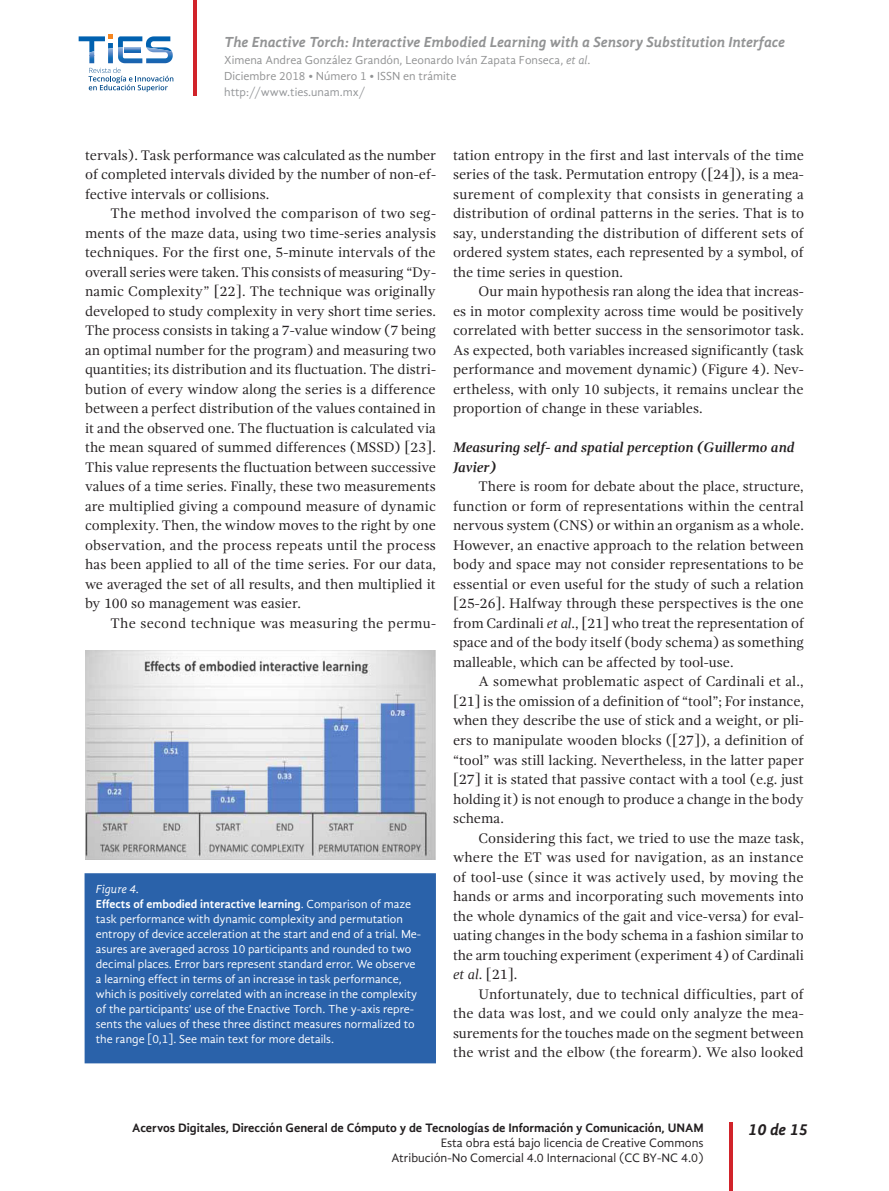
<style>
.page{position:relative;width:889px;height:1191px;background:#fff}
.page>*{position:absolute;margin:0;border:0;box-sizing:border-box;transform-origin:0 0}
.t1{font:italic 700 16.5px "Gandhi Sans";color:#231f20}
.t2{font:italic 700 15px "Gandhi Sans";color:#929394}
.t3{font:14.25px/19.5px "Gandhi Serif";color:#231f20;text-align:justify}
.t4{font:italic 700 14.25px/19.5px "Gandhi Serif";color:#231f20}
.t5{font:12.6px/15px "Gandhi Sans";color:#231f20;text-align:right}
.t6{font:700 12.6px "Gandhi Sans";color:#231f20}
.t7{font:12px/15px "Gandhi Sans";color:#fff}
.t8{font:12px/16px "Gandhi Sans";color:#929394}
.t9{font:12px "Gandhi Sans";color:#939598}
.t10{font:italic 12px "Gandhi Sans";color:#fff}
.s1{font-style:italic}
.s2{font-weight:700}
</style>
<div class="page">
<hr style="left:193px;top:0;width:3px;height:95px;background:#d1232a">
<hr style="left:729px;top:1121px;width:3px;height:70px;background:#d1232a">
<svg style="left:79px;top:34px;width:94px;height:58px"></svg>
<img style="left:85px;top:650px;width:351px;height:209px">
<div style="left:85px;top:873px;width:351px;height:190px;background:#2a62aa"></div>
<p class="t2" style="left:224px;top:33px;width:562px">The Enactive Torch: Interactive Embodied Learning with a Sensory Substitution Interface</p>
<p class="t8" style="left:224px;top:52px;width:368px">Ximena Andrea González Grandón, Leonardo Iván Zapata Fonseca, <span class="s1">et al</span>.<br>Diciembre 2018 • Número 1 • ISSN en trámite</p>
<p class="t9" style="left:224px;top:85px;width:143px">http://www.ties.unam.mx/</p>
<p class="t3" style="left:85px;top:145px;width:352px">tervals). Task performance was calculated as the number of completed intervals divided by the number of non-ef&shy;fective intervals or collisions.</p>
<p class="t3" style="left:85px;top:204px;width:352px;text-indent:26px">The method involved the comparison of two seg&shy;ments of the maze data, using two time-series analysis techniques. For the first one, 5-minute intervals of the overall series were taken. This consists of measuring “Dy&shy;namic Complexity” [22]. The technique was originally developed to study complexity in very short time series.<br>The process consists in taking a 7-value window (7 being an optimal number for the program) and measuring two quantities; its distribution and its fluctuation. The distri&shy;bution of every window along the series is a difference between a perfect distribution of the values contained in it and the observed one. The fluctuation is calculated via the mean squared of summed differences (MSSD) [23].<br>This value represents the fluctuation between successive values of a time series. Finally, these two measurements are multiplied giving a compound measure of dynamic complexity. Then, the window moves to the right by one observation, and the process repeats until the process has been applied to all of the time series. For our data, we averaged the set of all results, and then multiplied it by 100 so management was easier.</p>
<p class="t3" style="left:111px;top:613px;width:327px">The second technique was measuring the permu-</p>
<p class="t10" style="left:96px;top:881px;width:45px">Figure 4.</p>
<p class="t7" style="left:96px;top:896px;width:327px"><span class="s2">Effects of embodied interactive learning</span>. Comparison of maze task performance with dynamic complexity and permutation entropy of device acceleration at the start and end of a trial. Me&shy;asures are averaged across 10 participants and rounded to two decimal places. Error bars represent standard error. We observe a learning effect in terms of an increase in task performance, which is positively correlated with an increase in the complexity of the participants’ use of the Enactive Torch. The y-axis repre&shy;sents the values of these three distinct measures normalized to the range [0,1]. See main text for more details.</p>
<p class="t3" style="left:453px;top:145px;width:353px">tation entropy in the first and last intervals of the time series of the task. Permutation entropy ([24]), is a mea&shy;surement of complexity that consists in generating a distribution of ordinal patterns in the series. That is to say, understanding the distribution of different sets of ordered system states, each represented by a symbol, of the time series in question.</p>
<p class="t3" style="left:453px;top:282px;width:352px;text-indent:26px">Our main hypothesis ran along the idea that increas&shy;es in motor complexity across time would be positively correlated with better success in the sensorimotor task.<br>As expected, both variables increased significantly (task performance and movement dynamic) (Figure 4). Nev&shy;ertheless, with only 10 subjects, it remains unclear the proportion of change in these variables.</p>
<p class="t4" style="left:453px;top:438px;width:343px">Measuring self- and spatial perception (Guillermo and<br>Javier)</p>
<p class="t3" style="left:453px;top:477px;width:352px;text-indent:26px">There is room for debate about the place, structure, function or form of representations within the central nervous system (CNS) or within an organism as a whole.<br>However, an enactive approach to the relation between body and space may not consider representations to be essential or even useful for the study of such a relation [25-26]. Halfway through these perspectives is the one from Cardinali <span class="s1">et al</span>., [21] who treat the representation of space and of the body itself (body schema) as something malleable, which can be affected by tool-use.</p>
<p class="t3" style="left:453px;top:672px;width:352px;text-indent:26px">A somewhat problematic aspect of Cardinali et al., [21] is the omission of a definition of “tool”; For instance, when they describe the use of stick and a weight, or pli&shy;ers to manipulate wooden blocks ([27]), a definition of “tool” was still lacking. Nevertheless, in the latter paper [27] it is stated that passive contact with a tool (e.g. just holding it) is not enough to produce a change in the body schema.</p>
<p class="t3" style="left:453px;top:828px;width:352px;text-indent:26px">Considering this fact, we tried to use the maze task, where the ET was used for navigation, as an instance of tool-use (since it was actively used, by moving the hands or arms and incorporating such movements into the whole dynamics of the gait and vice-versa) for eval&shy;uating changes in the body schema in a fashion similar to the arm touching experiment (experiment 4) of Cardinali <span class="s1">et al</span>. [21].</p>
<p class="t3" style="left:453px;top:984px;width:352px;text-indent:26px">Unfortunately, due to technical difficulties, part of the data was lost, and we could only analyze the mea&shy;surements for the touches made on the segment between the wrist and the elbow (the forearm). We also looked</p>
<p class="t6" style="left:132px;top:1120px;width:573px">Acervos Digitales, Dirección General de Cómputo y de Tecnologías de Información y Comunicación, UNAM</p>
<p class="t1" style="left:748px;top:1119px;width:61px">10 de 15</p>
<p class="t5" style="left:391px;top:1134px;width:314px">Esta obra está bajo licencia de Creative Commons<br>Atribución-No Comercial 4.0 Internacional (CC BY-NC 4.0)</p>
</div>
